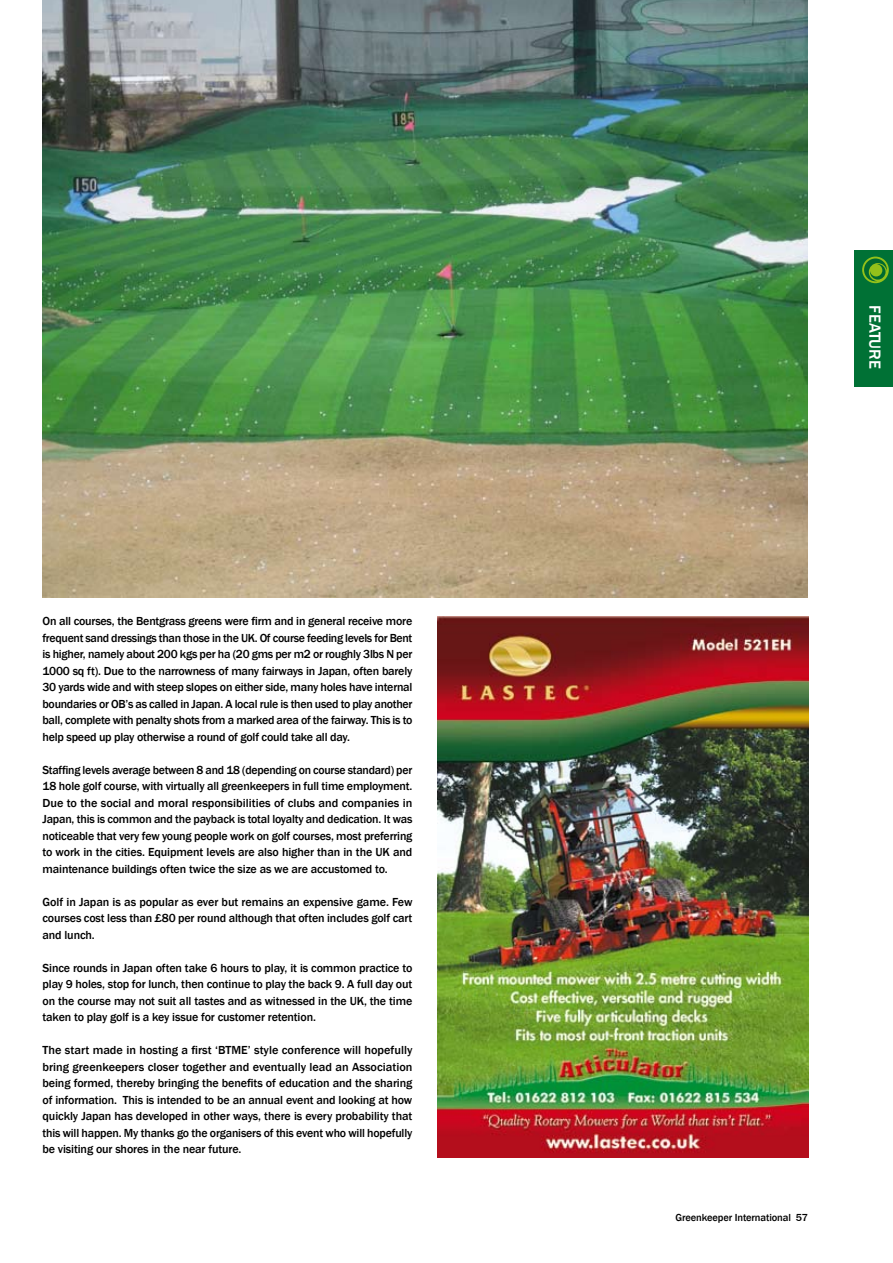
<style>
.page{position:relative;width:893px;height:1263px;background:#fff}
.page>*{position:absolute;margin:0;border:0;box-sizing:border-box;transform-origin:0 0}
.t1{font:500 16.5px "Franklin Gothic";letter-spacing:-.005em;color:#fff}
.t2{font:500 12px/16.5px "Franklin Gothic";letter-spacing:-.01em;color:#000;text-align:justify}
.t3{font:500 10.5px "Franklin Gothic";letter-spacing:-.01em;color:#000}
</style>
<div class="page">
<div style="left:855px;top:251px;width:38px;height:136px;background:#007135"></div>
<svg style="left:862px;top:257px;width:27px;height:26px"></svg>
<svg style="left:864px;top:258px;width:23px;height:23px"></svg>
<img style="left:43px;top:0;width:765px;height:597px">
<img style="left:438px;top:617px;width:370px;height:540px">
<p class="t2" style="left:43px;top:613px;width:371px">On all courses, the Bentgrass greens were firm and in general receive more frequent sand dressings than those in the UK. Of course feeding levels for Bent is higher, namely about 200 kgs per ha (20 gms per m2 or roughly 3lbs N per 1000 sq ft). Due to the narrowness of many fairways in Japan, often barely 30 yards wide and with steep slopes on either side, many holes have internal boundaries or OB’s as called in Japan. A local rule is then used to play another ball, complete with penalty shots from a marked area of the fairway. This is to help speed up play otherwise a round of golf could take all day.</p>
<p class="t2" style="left:43px;top:761px;width:371px">Staffing levels average between 8 and 18 (depending on course standard) per 18 hole golf course, with virtually all greenkeepers in full time employment.<br>Due to the social and moral responsibilities of clubs and companies in Japan, this is common and the payback is total loyalty and dedication. It was noticeable that very few young people work on golf courses, most preferring to work in the cities. Equipment levels are also higher than in the UK and maintenance buildings often twice the size as we are accustomed to.</p>
<p class="t2" style="left:43px;top:893px;width:372px">Golf in Japan is as popular as ever but remains an expensive game. Few courses cost less than £80 per round although that often includes golf cart and lunch.</p>
<p class="t2" style="left:43px;top:959px;width:371px">Since rounds in Japan often take 6 hours to play, it is common practice to play 9 holes, stop for lunch, then continue to play the back 9. A full day out on the course may not suit all tastes and as witnessed in the UK, the time taken to play golf is a key issue for customer retention.</p>
<p class="t2" style="left:43px;top:1042px;width:371px">The start made in hosting a first ‘BTME’ style conference will hopefully bring greenkeepers closer together and eventually lead an Association being formed, thereby bringing the benefits of education and the sharing of information. This is intended to be an annual event and looking at how quickly Japan has developed in other ways, there is every probability that this will happen. My thanks go the organisers of this event who will hopefully be visiting our shores in the near future.</p>
<h1 class="t1" style="left:885px;top:305px;width:65px;rotate:90deg">FEATURE</h1>
<p class="t3" style="left:675px;top:1211px;width:134px">Greenkeeper International 57</p>
</div>
